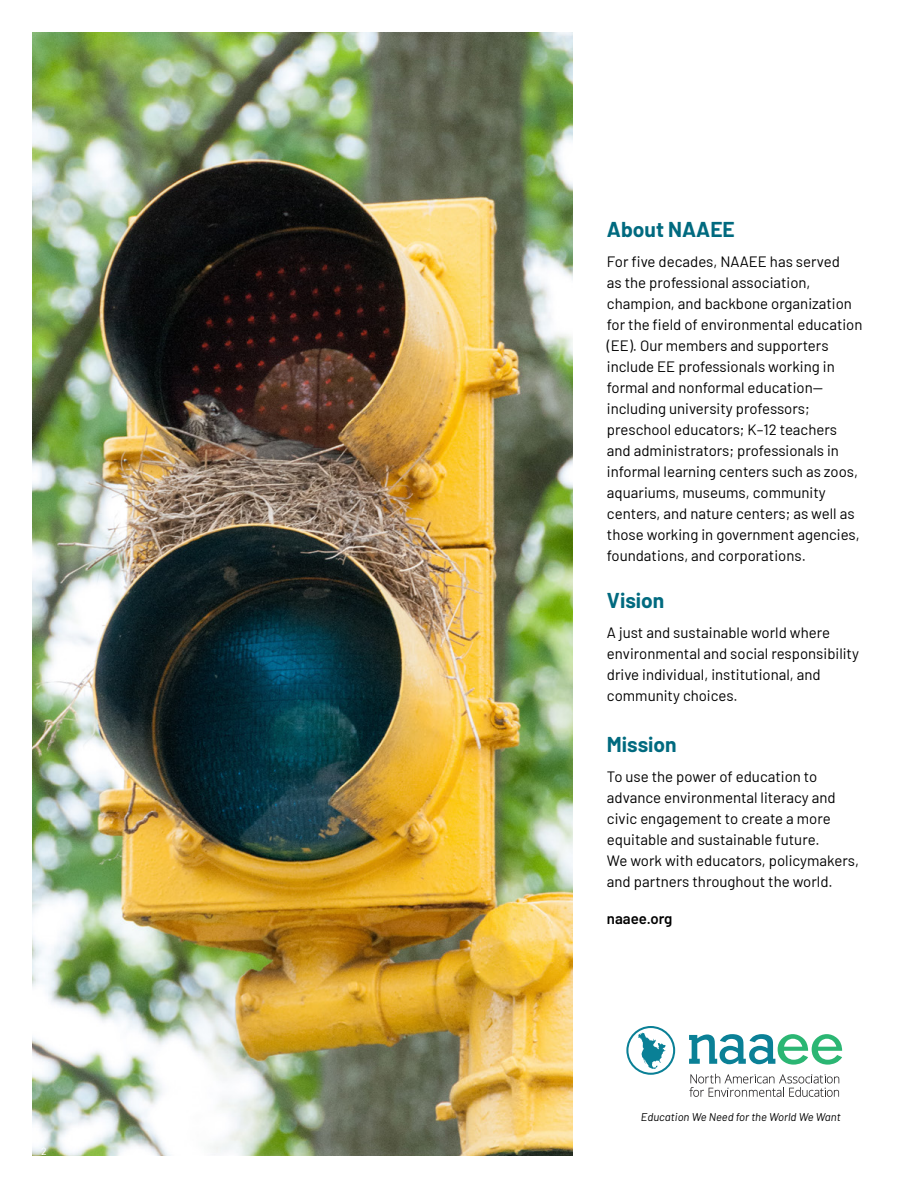
<style>
.page{position:relative;width:918px;height:1188px;background:#fff}
.page>*{position:absolute;margin:0;border:0;box-sizing:border-box;transform-origin:0 0}
.t1{font:700 21px "Barlow";color:#006a7f}
.t2{font:15px/21px "Barlow";color:#000}
.t3{font:600 15px "Barlow";color:#000}
.t4{font:italic 11.25px "Barlow";color:#000}
.t5{font:10.5px "Barlow";color:#fff}
</style>
<div class="page">
<img style="left:32px;top:32px;width:540px;height:1124px">
<svg style="left:626px;top:1026px;width:49px;height:49px"></svg>
<svg style="left:689px;top:1034px;width:153px;height:31px"></svg>
<svg style="left:689px;top:1074px;width:150px;height:23px"></svg>
<p class="t5" style="left:41px;top:1143px;width:7px">2</p>
<h1 class="t1" style="left:607px;top:214px;width:129px">About NAAEE</h1>
<p class="t2" style="left:607px;top:250px;width:257px">For five decades, NAAEE has served<br>as the professional association, champion, and backbone organization for the field of environmental education (EE). Our members and supporters include EE professionals working in formal and nonformal education— including university professors; preschool educators; K–12 teachers and administrators; professionals in informal learning centers such as zoos, aquariums, museums, community centers, and nature centers; as well as those working in government agencies, foundations, and corporations.</p>
<h1 class="t1" style="left:607px;top:584px;width:59px">Vision</h1>
<p class="t2" style="left:607px;top:620px;width:254px">A just and sustainable world where environmental and social responsibility drive individual, institutional, and community choices.</p>
<h1 class="t1" style="left:607px;top:728px;width:71px">Mission</h1>
<p class="t2" style="left:607px;top:764px;width:254px">To use the power of education to advance environmental literacy and civic engagement to create a more equitable and sustainable future.<br>We work with educators, policymakers, and partners throughout the world.</p>
<p class="t3" style="left:607px;top:908px;width:67px">naaee.org</p>
<p class="t4" style="left:641px;top:1109px;width:201px">Education We Need for the World We Want</p>
</div>
